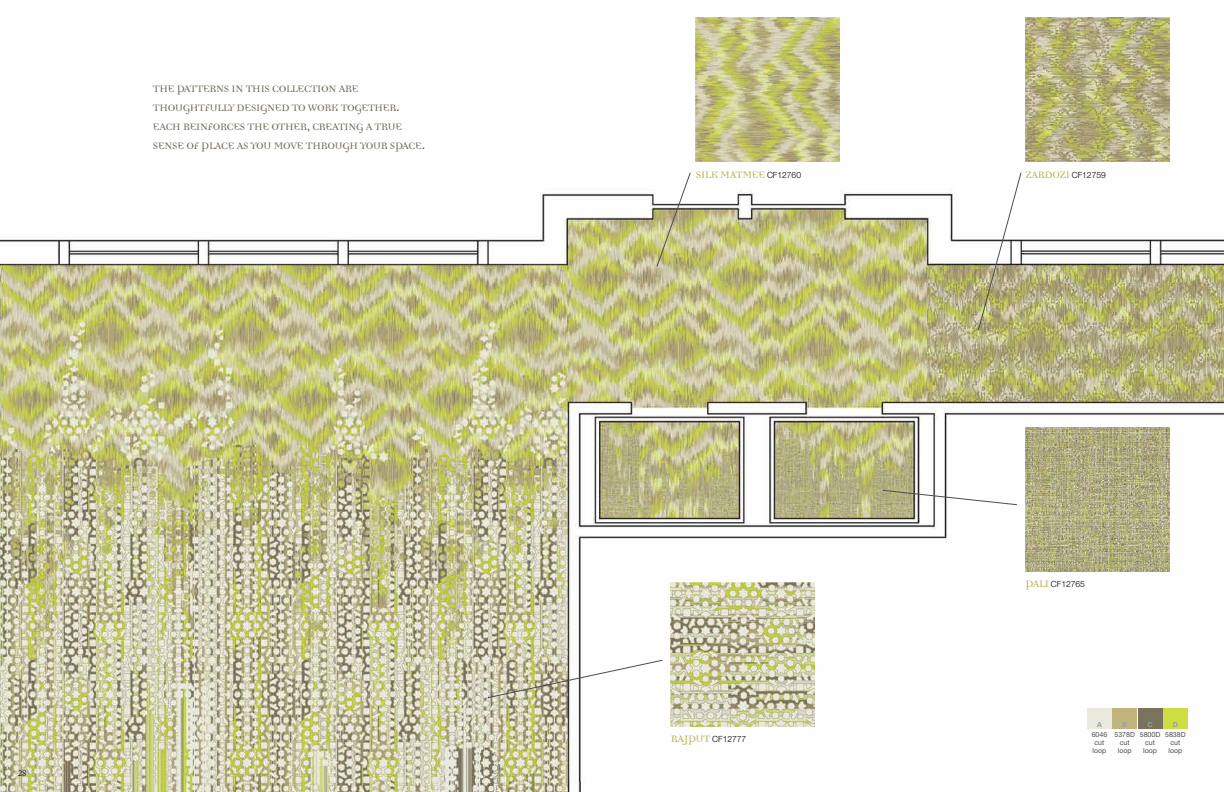
<style>
.page{position:relative;width:1224px;height:792px;background:#fff}
.page>*{position:absolute;margin:0;border:0;box-sizing:border-box;transform-origin:0 0}
.t1{font:15px "Democratica";color:#696152}
.t2{font:15px "Democratica";letter-spacing:-.06em;color:#b2b047}
.t3{font:300 8.5px "Helvetica Neue LT";color:#000}
.t4{font:8.5px "Adobe Caslon";color:#000}
.t5{font:7px/8px "Helvetica Neue LT";color:#4d4d4f;text-align:center}
.t6{font:700 7px "Helvetica Neue LT";color:#9d9fa2}
.s1{font-family:"Helvetica Neue LT";font-weight:300;font-size:8.5px;color:#000}
.s2{font-family:"Democratica";font-weight:400;font-size:15px;color:#b2b047}
</style>
<div class="page">
<img style="left:0;top:189px;width:1224px;height:603px">
<img style="left:1025px;top:428px;width:144px;height:144px">
<img style="left:671px;top:582px;width:143px;height:144px">
<img style="left:696px;top:18px;width:143px;height:143px">
<img style="left:1025px;top:18px;width:144px;height:143px">
<svg style="left:487px;top:659px;width:177px;height:40px"></svg>
<svg style="left:882px;top:489px;width:136px;height:17px"></svg>
<svg style="left:656px;top:172px;width:36px;height:96px"></svg>
<svg style="left:977px;top:172px;width:45px;height:159px"></svg>
<div style="left:1163px;top:709px;width:25px;height:20px;background:#cedd42"></div>
<div style="left:1138px;top:709px;width:24px;height:20px;background:#7b725d"></div>
<div style="left:1112px;top:709px;width:25px;height:20px;background:#c1b37c"></div>
<div style="left:1087px;top:709px;width:24px;height:20px;background:#e9e9dd"></div>
<p class="t1" style="left:152px;top:80px;width:32px">The patterns</p>
<p class="t1" style="left:231px;top:80px;width:21px">in this</p>
<p class="t1" style="left:272px;top:80px;width:8px">collection</p>
<p class="t1" style="left:338px;top:80px;width:8px">are</p>
<p class="t1" style="left:152px;top:99px;width:8px">thoughtfully</p>
<p class="t1" style="left:236px;top:99px;width:8px">designed</p>
<p class="t1" style="left:292px;top:99px;width:25px">to work</p>
<p class="t1" style="left:340px;top:99px;width:8px">together</p>
<p class="t1" style="left:396px;top:99px;width:6px">.</p>
<p class="t1" style="left:152px;top:118px;width:38px">Each reinforces</p>
<p class="t1" style="left:247px;top:118px;width:32px">the other</p>
<p class="t1" style="left:306px;top:118px;width:13px">, creating</p>
<p class="t1" style="left:365px;top:118px;width:17px">atrue</p>
<p class="t1" style="left:152px;top:137px;width:8px">sense</p>
<p class="t1" style="left:186px;top:137px;width:23px">of place</p>
<p class="t1" style="left:236px;top:137px;width:78px">asyoumovethrough</p>
<p class="t1" style="left:360px;top:137px;width:8px">your</p>
<p class="t1" style="left:389px;top:137px;width:8px">space</p>
<p class="t1" style="left:421px;top:137px;width:6px">.</p>
<p class="t4" style="left:18px;top:768px;width:10px">28</p>
<p class="t2" style="left:696px;top:167px;width:107px">SILK MATMEE <span class="s1">CF12760</span></p>
<p class="t3" style="left:671px;top:734px;width:77px"><span class="s2">RAJPUT</span> CF12777</p>
<p class="t2" style="left:1025px;top:167px;width:82px">ZARDOZI <span class="s1">CF12759</span></p>
<p class="t3" style="left:1025px;top:579px;width:61px"><span class="s2">PALI</span> CF12765</p>
<p class="t6" style="left:1097px;top:720px;width:6px">A</p>
<p class="t6" style="left:1122px;top:720px;width:6px">B</p>
<p class="t6" style="left:1147px;top:720px;width:7px">C</p>
<p class="t6" style="left:1173px;top:720px;width:7px">D</p>
<p class="t5" style="left:1092px;top:731px;width:17px;text-align:left">6046 cut loop</p>
<p class="t5" style="left:1115px;top:731px;width:22px">5378D cut loop</p>
<p class="t5" style="left:1140px;top:731px;width:22px">5800D cut loop</p>
<p class="t5" style="left:1165px;top:731px;width:22px">5838D cut loop</p>
</div>
